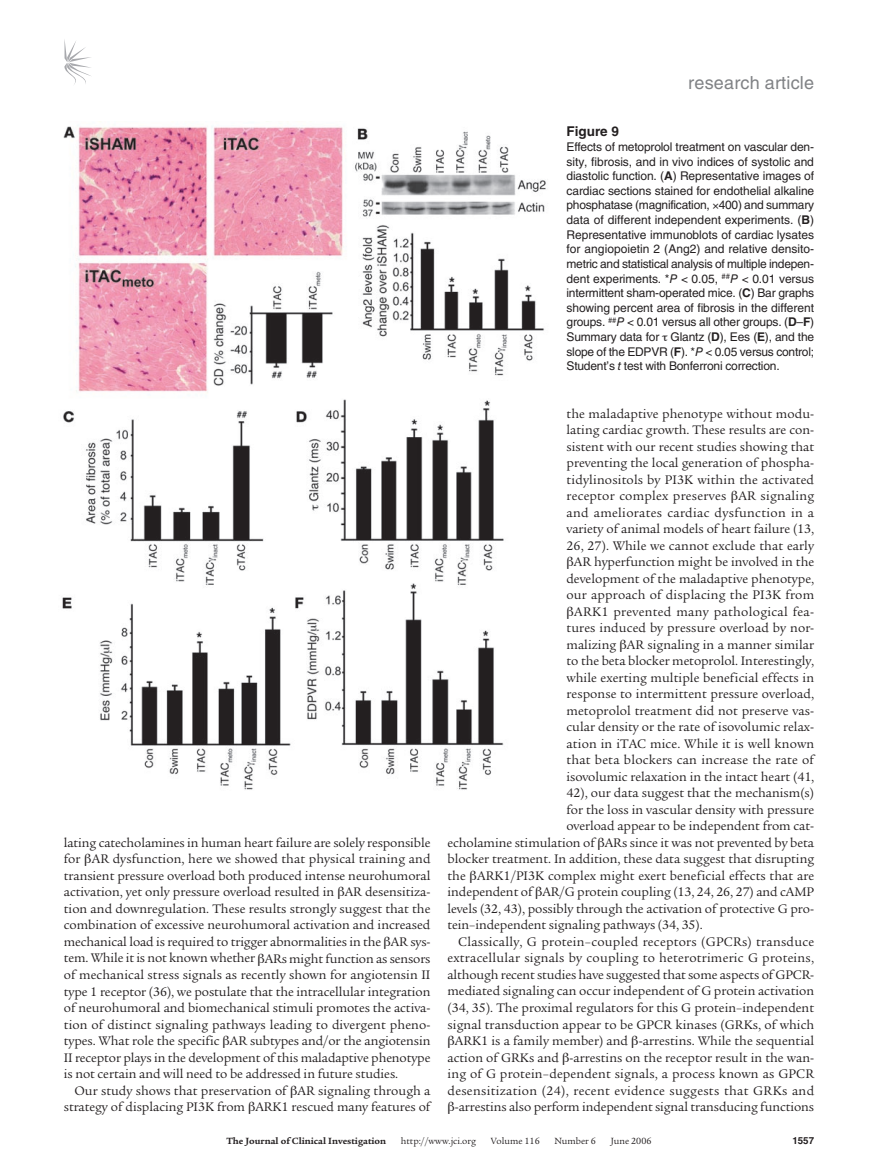
<style>
.page{position:relative;width:878px;height:1174px;background:#fff}
.page>*{position:absolute;margin:0;border:0;box-sizing:border-box;transform-origin:0 0}
.t1{font:18px "Helvetica LT Std";letter-spacing:.01em;color:#808285}
.t2{font:13.5px/16.5px "Legacy Serif Std";color:#231f20;text-align:justify}
.t3{font:13.5px "Legacy Serif Std";letter-spacing:.025em;color:#231f20}
.t4{font:13.5px "Legacy Serif Std";letter-spacing:.02em;color:#231f20}
.t5{font:700 13.5px "Helvetica LT Std";color:#231f20}
.t6{font:12px/14.7px "Helvetica LT Std";letter-spacing:-.015em;color:#231f20;text-align:justify}
.t7{font:9.75px "Legacy Serif Std";color:#231f20}
.t8{font:700 9.75px "Legacy Serif Std";color:#231f20}
.t9{font:700 9.75px "Helvetica LT Std";color:#231f20}
.s1{font-weight:700}
.s2{font-style:italic}
</style>
<div class="page">
<svg style="left:64px;top:39px;width:27px;height:45px"></svg>
<img style="left:62px;top:126px;width:484px;height:664px">
<h1 class="t1" style="left:688px;top:72px;width:127px">research article</h1>
<p class="t2" style="left:64px;top:834px;width:368px">lating catecholamines in human heart failure are solely responsible for AR dysfunction, here we showed that physical training and transient pressure overload both produced intense neurohumoral activation, yet only pressure overload resulted in AR desensitiza&shy;tion and downregulation. These results strongly suggest that the combination of excessive neurohumoral activation and increased mechanical load is required to trigger abnormalities in the AR sys&shy;tem. While it is not known whether ARs might function as sensors of mechanical stress signals as recently shown for angiotensin II type 1 receptor (36), we postulate that the intracellular integration of neurohumoral and biomechanical stimuli promotes the activa&shy;tion of distinct signaling pathways leading to divergent pheno&shy;types. What role the specific AR subtypes and/or the angiotensin II receptor plays in the development of this maladaptive phenotype is not certain and will need to be addressed in future studies.</p>
<p class="t2" style="left:64px;top:1082px;width:368px;text-align:right">Our study shows that preservation of AR signaling through a strategy of displacing PI3K from ARK1 rescued many features of</p>
<p class="t5" style="left:566px;top:123px;width:54px">Figure 9</p>
<p class="t6" style="left:566px;top:139px;width:249px">Effects of metoprolol treatment on vascular den&shy;sity, fibrosis, and in vivo indices of systolic and diastolic function. (<span class="s1">A</span>) Representative images of cardiac sections stained for endothelial alkaline phosphatase (magnification, 400) and summary data of different independent experiments. (<span class="s1">B</span>)<br>Representative immunoblots of cardiac lysates for angiopoietin 2 (Ang2) and relative densito&shy;metric and statistical analysis of multiple indepen&shy;dent experiments. *<span class="s2">P</span> &lt; 0.05, <sup>##</sup><span class="s2">P</span> &lt; 0.01 versus intermittent sham-operated mice. (<span class="s1">C</span>) Bar graphs showing percent area of fibrosis in the different groups. <sup>##</sup><span class="s2">P</span> &lt; 0.01 versus all other groups. (<span class="s1">D</span>–<span class="s1">F</span>)<br>Summary data for Glantz (<span class="s1">D</span>), Ees (<span class="s1">E</span>), and the slope of the EDPVR (<span class="s1">F</span>). *<span class="s2">P</span> &lt; 0.05 versus control; Student’s <span class="s2">t</span> test with Bonferroni correction.</p>
<p class="t2" style="left:566px;top:405px;width:249px">the maladaptive phenotype without modu-</p>
<p class="t2" style="left:566px;top:422px;width:249px">lating cardiac growth. These results are con-</p>
<p class="t2" style="left:566px;top:438px;width:249px">sistent with our recent studies showing that</p>
<p class="t2" style="left:566px;top:455px;width:249px">preventing the local generation of phospha-</p>
<p class="t2" style="left:566px;top:471px;width:249px">tidylinositols by PI3K within the activated</p>
<p class="t2" style="left:566px;top:488px;width:249px">receptor complex preserves AR signaling</p>
<p class="t3" style="left:566px;top:505px;width:249px">and ameliorates cardiac dysfunction in a</p>
<p class="t2" style="left:566px;top:521px;width:249px">variety of animal models of heart failure (13,</p>
<p class="t2" style="left:566px;top:537px;width:249px">26, 27). While we cannot exclude that early</p>
<p class="t2" style="left:574px;top:554px;width:242px">AR hyperfunction might be involved in the</p>
<p class="t2" style="left:566px;top:570px;width:249px">development of the maladaptive phenotype,</p>
<p class="t2" style="left:566px;top:587px;width:249px">our approach of displacing the PI3K from</p>
<p class="t4" style="left:574px;top:604px;width:241px">ARK1 prevented many pathological fea-</p>
<p class="t2" style="left:566px;top:620px;width:249px">tures induced by pressure overload by nor-</p>
<p class="t2" style="left:566px;top:636px;width:249px">malizing AR signaling in a manner similar</p>
<p class="t2" style="left:566px;top:653px;width:249px">to the beta blocker metoprolol. Interestingly,</p>
<p class="t2" style="left:566px;top:669px;width:249px">while exerting multiple beneficial effects in</p>
<p class="t2" style="left:566px;top:686px;width:249px">response to intermittent pressure overload,</p>
<p class="t2" style="left:566px;top:702px;width:249px">metoprolol treatment did not preserve vas-</p>
<p class="t2" style="left:566px;top:719px;width:249px">cular density or the rate of isovolumic relax-</p>
<p class="t2" style="left:566px;top:735px;width:249px">ation in iTAC mice. While it is well known</p>
<p class="t2" style="left:566px;top:752px;width:249px">that beta blockers can increase the rate of</p>
<p class="t2" style="left:566px;top:768px;width:249px">isovolumic relaxation in the intact heart (41,</p>
<p class="t2" style="left:566px;top:785px;width:249px">42), our data suggest that the mechanism(s)</p>
<p class="t2" style="left:566px;top:801px;width:249px">for the loss in vascular density with pressure</p>
<p class="t2" style="left:566px;top:818px;width:249px">overload appear to be independent from cat-</p>
<p class="t2" style="left:447px;top:834px;width:368px">echolamine stimulation of ARs since it was not prevented by beta</p>
<p class="t2" style="left:447px;top:851px;width:368px">blocker treatment. In addition, these data suggest that disrupting</p>
<p class="t2" style="left:447px;top:867px;width:368px">the ARK1/PI3K complex might exert beneficial effects that are</p>
<p class="t2" style="left:447px;top:884px;width:368px">independent of AR/G protein coupling (13, 24, 26, 27) and cAMP</p>
<p class="t2" style="left:447px;top:900px;width:368px">levels (32, 43), possibly through the activation of protective G pro-</p>
<p class="t2" style="left:447px;top:917px;width:257px">tein–independent signaling pathways (34, 35).</p>
<p class="t4" style="left:458px;top:934px;width:357px">Classically, G protein–coupled receptors (GPCRs) transduce</p>
<p class="t2" style="left:447px;top:950px;width:368px">extracellular signals by coupling to heterotrimeric G proteins,</p>
<p class="t2" style="left:447px;top:966px;width:368px">although recent studies have suggested that some aspects of GPCR-</p>
<p class="t2" style="left:447px;top:983px;width:368px">mediated signaling can occur independent of G protein activation</p>
<p class="t2" style="left:447px;top:999px;width:368px">(34, 35). The proximal regulators for this G protein–independent</p>
<p class="t2" style="left:447px;top:1016px;width:368px">signal transduction appear to be GPCR kinases (GRKs, of which</p>
<p class="t2" style="left:455px;top:1032px;width:361px">ARK1 is a family member) and -arrestins. While the sequential</p>
<p class="t2" style="left:447px;top:1049px;width:368px">action of GRKs and -arrestins on the receptor result in the wan-</p>
<p class="t2" style="left:447px;top:1065px;width:368px">ing of G protein–dependent signals, a process known as GPCR</p>
<p class="t3" style="left:447px;top:1082px;width:368px">desensitization (24), recent evidence suggests that GRKs and</p>
<p class="t2" style="left:455px;top:1098px;width:361px">-arrestins also perform independent signal transducing functions</p>
<p class="t8" style="left:226px;top:1135px;width:161px">The Journal of Clinical Investigation</p>
<p class="t7" style="left:401px;top:1135px;width:77px">http://www.jci.org</p>
<p class="t7" style="left:491px;top:1135px;width:50px">Volume 116</p>
<p class="t7" style="left:554px;top:1135px;width:43px">Number 6</p>
<p class="t7" style="left:610px;top:1135px;width:42px">June 2006</p>
<p class="t9" style="left:792px;top:1134px;width:23px">1557</p>
</div>
